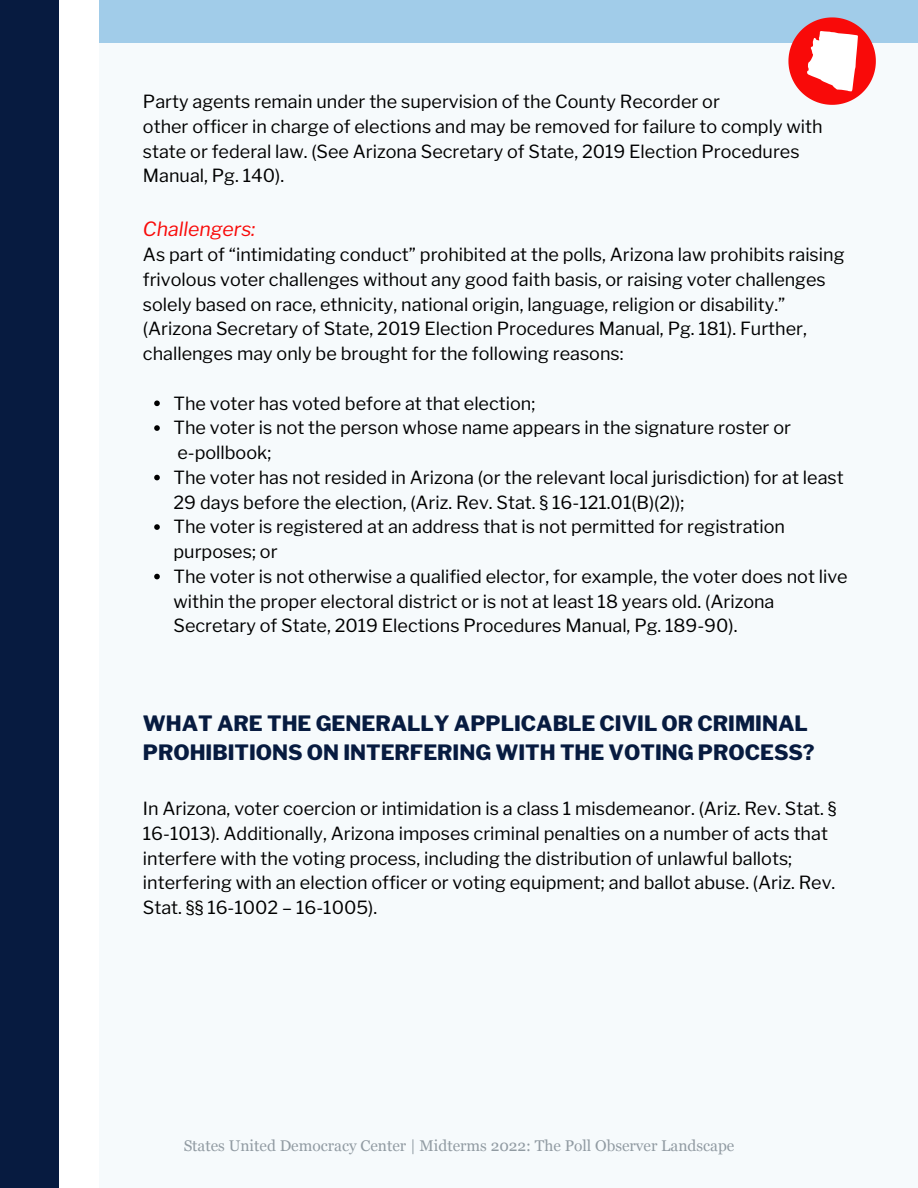
<style>
.page{position:relative;width:918px;height:1188px;background:#fff}
.page>*{position:absolute;margin:0;border:0;box-sizing:border-box;transform-origin:0 0}
.t1{font:800 21px/29.2px "Libre Franklin";color:#071b40}
.t2{font:italic 19.5px "Libre Franklin";color:#f90a09}
.t3{font:18px/24.8px "Libre Franklin";color:#000}
.t4{font:15.45px "Georgia";color:#2a3a47}
</style>
<div class="page">
<div style="left:0;top:0;width:58px;height:1188px;background:#071b40"></div>
<div style="left:99px;top:0;width:819px;height:1188px;background:#f6fafc"></div>
<div style="left:99px;top:0;width:819px;height:43px;background:#a1cce9"></div>
<svg style="left:154px;top:401px;width:6px;height:5px"></svg>
<svg style="left:154px;top:425px;width:6px;height:6px"></svg>
<svg style="left:154px;top:475px;width:6px;height:5px"></svg>
<svg style="left:154px;top:524px;width:6px;height:6px"></svg>
<svg style="left:154px;top:574px;width:6px;height:5px"></svg>
<svg style="left:788px;top:17px;width:88px;height:88px"></svg>
<p class="t3" style="left:143px;top:89px;width:681px">Party agents remain under the supervision of the County Recorder or<br>other officer in charge of elections and may be removed for failure to comply with state or federal law. (See Arizona Secretary of State, 2019 Election Procedures Manual, Pg. 140).</p>
<p class="t2" style="left:143px;top:217px;width:114px">Challengers:</p>
<p class="t3" style="left:143px;top:242px;width:703px">As part of “intimidating conduct” prohibited at the polls, Arizona law prohibits raising frivolous voter challenges without any good faith basis, or raising voter challenges solely based on race, ethnicity, national origin, language, religion or disability.” (Arizona Secretary of State, 2019 Election Procedures Manual, Pg. 181). Further, challenges may only be brought for the following reasons:</p>
<p class="t3" style="left:174px;top:391px;width:676px">The voter has voted before at that election;<br>The voter is not the person whose name appears in the signature roster or e-pollbook;<br>The voter has not resided in Arizona (or the relevant local jurisdiction) for at least 29 days before the election, (Ariz. Rev. Stat. § 16-121.01(B)(2));<br>The voter is registered at an address that is not permitted for registration purposes; or<br>The voter is not otherwise a qualified elector, for example, the voter does not live within the proper electoral district or is not at least 18 years old. (Arizona Secretary of State, 2019 Elections Procedures Manual, Pg. 189-90).</p>
<p class="t1" style="left:143px;top:709px;width:673px">WHAT ARE THE GENERALLY APPLICABLE CIVIL OR CRIMINAL<br>PROHIBITIONS ON INTERFERING WITH THE VOTING PROCESS?</p>
<p class="t3" style="left:143px;top:796px;width:695px">In Arizona, voter coercion or intimidation is a class 1 misdemeanor. (Ariz. Rev. Stat. § 16-1013). Additionally, Arizona imposes criminal penalties on a number of acts that interfere with the voting process, including the distribution of unlawful ballots; interfering with an election officer or voting equipment; and ballot abuse. (Ariz. Rev.<br>Stat. §§ 16-1002 – 16-1005).</p>
<p class="t4" style="left:184px;top:1137px;width:552px">States United Democracy Center | Midterms 2022: The Poll Observer Landscape</p>
</div>
